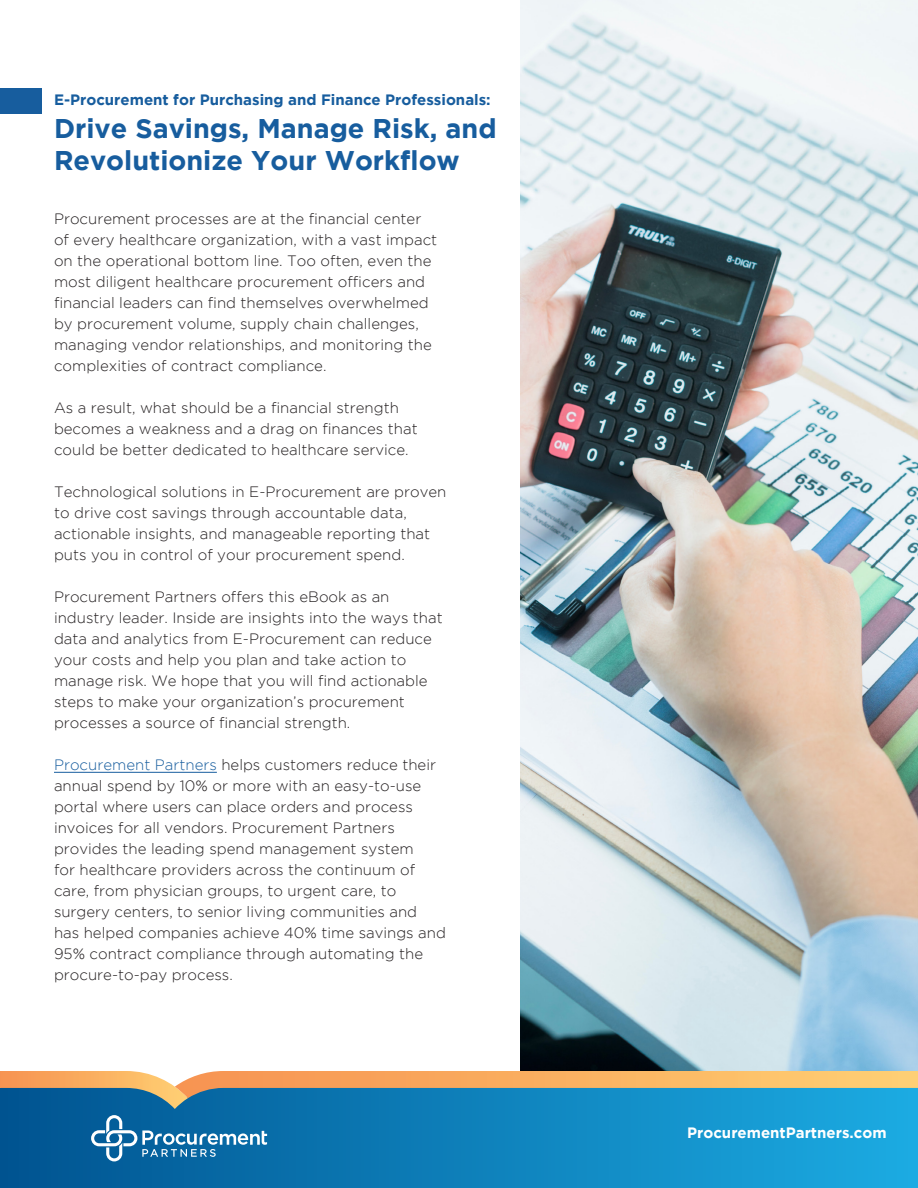
<style>
.page{position:relative;width:918px;height:1188px;background:#fff}
.page>*{position:absolute;margin:0;border:0;box-sizing:border-box;transform-origin:0 0}
.t1{font:700 27px/32.4px "Gotham";color:#175d9e}
.t2{font:300 15px/21px "Gotham";color:#231f20}
.t3{font:700 15px "Gotham";color:#175d9e}
.t4{font:700 15px "Gotham";color:#fff}
.s1{color:#175d9e}
</style>
<div class="page">
<img style="left:520px;top:0;width:398px;height:1071px">
<div style="left:0;top:88px;width:41px;height:25px;background:#175d9e"></div>
<hr style="left:54px;top:772px;width:163px;height:1px;background:#175d9e">
<svg style="left:0;top:1109px;width:918px;height:79px;background:#0e82bc"></svg>
<svg style="left:0;top:1071px;width:918px;height:38px;background:#7b9792"></svg>
<svg style="left:91px;top:1115px;width:176px;height:46px;background:#317fb0"></svg>
<p class="t3" style="left:54px;top:91px;width:438px">E-Procurement for Purchasing and Finance Professionals:</p>
<p class="t1" style="left:54px;top:111px;width:444px">Drive Savings, Manage Risk, and<br>Revolutionize Your Workflow</p>
<p class="t2" style="left:54px;top:208px;width:385px">Procurement processes are at the financial center of every healthcare organization, with a vast impact on the operational bottom line. Too often, even the most diligent healthcare procurement officers and financial leaders can find themselves overwhelmed by procurement volume, supply chain challenges, managing vendor relationships, and monitoring the complexities of contract compliance.</p>
<p class="t2" style="left:54px;top:397px;width:365px">As a result, what should be a financial strength becomes a weakness and a drag on finances that could be better dedicated to healthcare service.</p>
<p class="t2" style="left:54px;top:481px;width:394px">Technological solutions in E-Procurement are proven to drive cost savings through accountable data, actionable insights, and manageable reporting that puts you in control of your procurement spend.</p>
<p class="t2" style="left:54px;top:586px;width:390px">Procurement Partners offers this eBook as an industry leader. Inside are insights into the ways that data and analytics from E-Procurement can reduce your costs and help you plan and take action to manage risk. We hope that you will find actionable steps to make your organization’s procurement processes a source of financial strength.</p>
<p class="t2" style="left:54px;top:754px;width:393px"><span class="s1">Procurement Partners</span> helps customers reduce their annual spend by 10% or more with an easy-to-use portal where users can place orders and process invoices for all vendors. Procurement Partners provides the leading spend management system<br>for healthcare providers across the continuum of care, from physician groups, to urgent care, to surgery centers, to senior living communities and has helped companies achieve 40% time savings and 95% contract compliance through automating the procure-to-pay process.</p>
<p class="t4" style="left:687px;top:1124px;width:201px">ProcurementPartners.com</p>
<p class="t4" style="left:687px;top:1130px;width:201px">ProcurementPartners.com</p>
</div>
